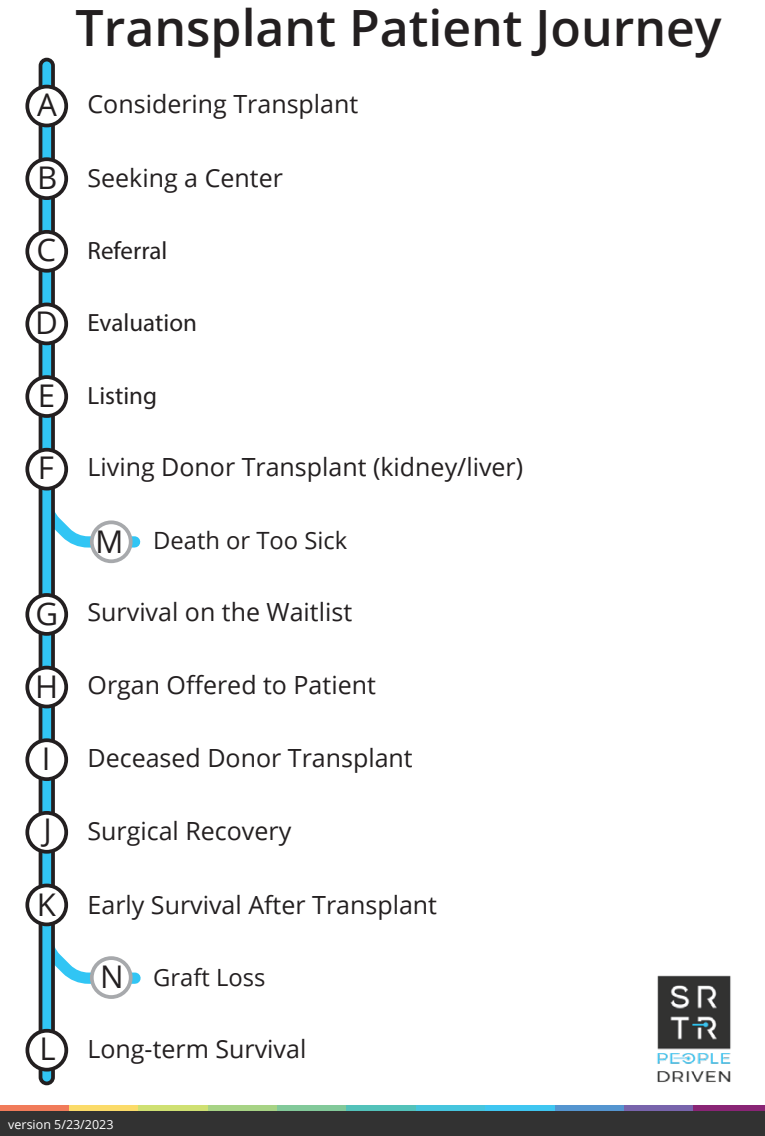
<style>
.page{position:relative;width:765px;height:1136px;background:#fff}
.page>*{position:absolute;margin:0;border:0;box-sizing:border-box;transform-origin:0 0}
.t1{font:600 50px "Open Sans";color:#231f20}
.t2{font:31.25px "Open Sans";color:#231f20}
.t3{font:25px "Open Sans";color:#231f20}
.t4{font:25px "Myriad Pro";color:#231f20}
.t5{font:23.75px "Open Sans";color:#231f20}
.t6{font:12.5px "Open Sans";color:#fff}
.s1{font-size:31.25px}
</style>
<div class="page">
<svg style="left:37px;top:904px;width:104px;height:86px"></svg>
<div style="left:41px;top:60px;width:12px;height:1023px;background:#31c5f4;border-radius:6px"></div>
<div style="left:39px;top:58px;width:16px;height:1027px;border:4px solid #231f20;border-radius:6px"></div>
<div style="left:27px;top:87px;width:39px;height:38px;background:#fff;border-radius:50%"></div>
<div style="left:25px;top:85px;width:43px;height:42px;border:4px solid #231f20;border-radius:50%"></div>
<div style="left:27px;top:159px;width:39px;height:39px;background:#fff;border-radius:50%"></div>
<div style="left:25px;top:157px;width:43px;height:43px;border:4px solid #231f20;border-radius:50%"></div>
<div style="left:27px;top:232px;width:39px;height:39px;background:#fff;border-radius:50%"></div>
<div style="left:25px;top:230px;width:43px;height:42px;border:4px solid #231f20;border-radius:50%"></div>
<div style="left:27px;top:304px;width:39px;height:39px;background:#fff;border-radius:50%"></div>
<div style="left:25px;top:302px;width:43px;height:43px;border:4px solid #231f20;border-radius:50%"></div>
<div style="left:27px;top:377px;width:39px;height:39px;background:#fff;border-radius:50%"></div>
<div style="left:25px;top:375px;width:43px;height:43px;border:4px solid #231f20;border-radius:50%"></div>
<svg style="left:27px;top:449px;width:39px;height:39px"></svg>
<div style="left:25px;top:448px;width:43px;height:42px;border:4px solid #231f20;border-radius:50%"></div>
<div style="left:27px;top:595px;width:39px;height:38px;background:#fff;border-radius:50%"></div>
<div style="left:25px;top:593px;width:43px;height:42px;border:4px solid #231f20;border-radius:50%"></div>
<div style="left:27px;top:667px;width:39px;height:39px;background:#fff;border-radius:50%"></div>
<div style="left:25px;top:665px;width:43px;height:43px;border:4px solid #231f20;border-radius:50%"></div>
<div style="left:27px;top:740px;width:39px;height:39px;background:#fff;border-radius:50%"></div>
<div style="left:25px;top:738px;width:43px;height:43px;border:4px solid #231f20;border-radius:50%"></div>
<div style="left:27px;top:812px;width:39px;height:39px;background:#fff;border-radius:50%"></div>
<div style="left:25px;top:810px;width:43px;height:43px;border:4px solid #231f20;border-radius:50%"></div>
<div style="left:27px;top:1030px;width:39px;height:39px;background:#fff;border-radius:50%"></div>
<div style="left:26px;top:1028px;width:42px;height:43px;border:4px solid #231f20;border-radius:50%"></div>
<div style="left:27px;top:885px;width:39px;height:39px;background:#fff;border-radius:50%"></div>
<div style="left:25px;top:883px;width:43px;height:43px;border:4px solid #231f20;border-radius:50%"></div>
<div style="left:0;top:1111px;width:765px;height:24px;background:#323232"></div>
<div style="left:1px;top:1105px;width:69px;height:5px;background:#f17b5a"></div>
<div style="left:69px;top:1105px;width:70px;height:5px;background:#fbdb69"></div>
<div style="left:139px;top:1105px;width:69px;height:5px;background:#cfe072"></div>
<div style="left:208px;top:1105px;width:69px;height:5px;background:#a7d385"></div>
<div style="left:278px;top:1105px;width:69px;height:5px;background:#82c99a"></div>
<div style="left:346px;top:1105px;width:70px;height:5px;background:#53c2ba"></div>
<div style="left:416px;top:1104px;width:70px;height:6px;background:#46c5de"></div>
<div style="left:486px;top:1104px;width:70px;height:6px;background:#3fc6f1"></div>
<div style="left:555px;top:1104px;width:70px;height:6px;background:#5595d0"></div>
<div style="left:624px;top:1104px;width:70px;height:6px;background:#7864ac"></div>
<div style="left:694px;top:1104px;width:71px;height:6px;background:#892575"></div>
<img style="left:657px;top:975px;width:74px;height:107px">
<svg style="left:92px;top:522px;width:39px;height:39px"></svg>
<div style="left:90px;top:520px;width:43px;height:43px;border:4px solid #a7a9ac;border-radius:50%"></div>
<div style="left:92px;top:957px;width:39px;height:39px;background:#fff;border-radius:50%"></div>
<div style="left:90px;top:956px;width:43px;height:42px;border:4px solid #a7a9ac;border-radius:50%"></div>
<svg style="left:35px;top:465px;width:106px;height:89px"></svg>
<h1 class="t1" style="left:76px;top:-6px;width:648px">Transplant Patient Journey</h1>
<p class="t2" style="left:37px;top:83px;width:21px">A</p>
<p class="t3" style="left:88px;top:87px;width:272px">Considering Transplant</p>
<p class="t2" style="left:37px;top:156px;width:22px">B</p>
<p class="t3" style="left:88px;top:160px;width:197px">Seeking a Center</p>
<p class="t2" style="left:36px;top:228px;width:21px">C</p>
<p class="t4" style="left:88px;top:235px;width:81px">Referral</p>
<p class="t2" style="left:35px;top:301px;width:24px">D</p>
<p class="t4" style="left:88px;top:307px;width:111px">Evaluation</p>
<p class="t2" style="left:38px;top:374px;width:19px">E</p>
<p class="t2" style="left:38px;top:446px;width:18px">F</p>
<p class="t4" style="left:88px;top:380px;width:71px">Listing</p>
<p class="t3" style="left:88px;top:450px;width:437px">Living Donor Transplant (kidney/liver)</p>
<p class="t5" style="left:153px;top:523px;width:196px">Death or Too Sick</p>
<p class="t2" style="left:35px;top:592px;width:24px">G</p>
<p class="t3" style="left:88px;top:594px;width:266px">Survival on the Waitlist</p>
<p class="t2" style="left:35px;top:664px;width:25px">H</p>
<p class="t3" style="left:88px;top:667px;width:290px">Organ Offered to Patient</p>
<p class="t2" style="left:42px;top:737px;width:10px">I</p>
<p class="t3" style="left:88px;top:741px;width:327px">Deceased Donor Transplant</p>
<p class="t2" style="left:43px;top:807px;width:10px">J</p>
<p class="t3" style="left:88px;top:814px;width:205px">Surgical Recovery</p>
<p class="t2" style="left:37px;top:882px;width:21px">K</p>
<p class="t3" style="left:88px;top:887px;width:351px">Early Survival After Transplant</p>
<p class="t5" style="left:100px;top:960px;width:167px"><span class="s1">N</span> Graft Loss</p>
<p class="t2" style="left:40px;top:1027px;width:18px">L</p>
<p class="t3" style="left:88px;top:1031px;width:220px">Long-term Survival</p>
<p class="t6" style="left:8px;top:1115px;width:107px">version 5/23/2023</p>
</div>
